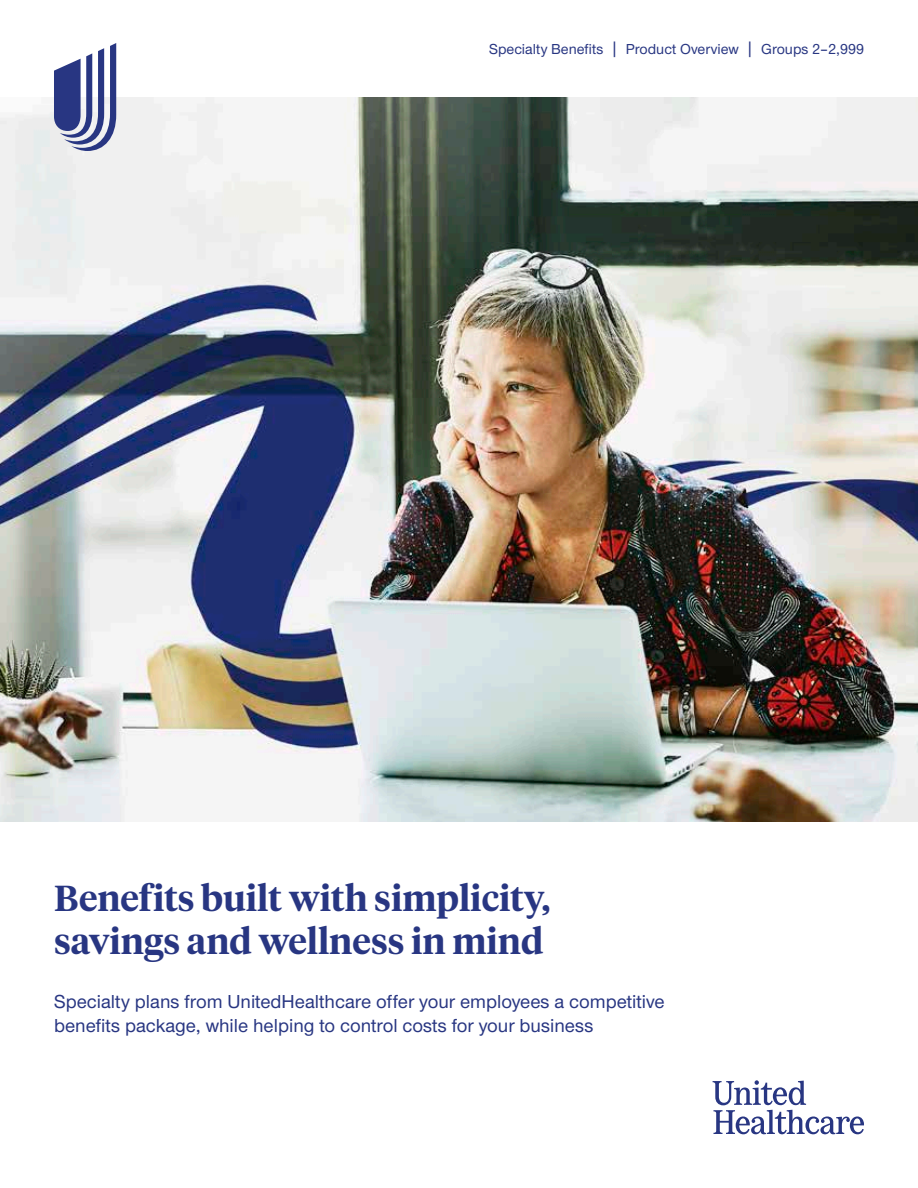
<style>
.page{position:relative;width:918px;height:1188px;background:#fff}
.page>*{position:absolute;margin:0;border:0;box-sizing:border-box;transform-origin:0 0}
.t1{font:600 36px/43.2px "UHC Serif Headline";color:#283682}
.t2{font:500 19.5px/24px "UHC Sans";color:#283682}
.t3{font:500 15px "UHC Sans";color:#283682}
.s1{font-size:18.75px}
</style>
<div class="page">
<img style="left:0;top:97px;width:918px;height:725px">
<svg style="left:713px;top:1080px;width:151px;height:54px"></svg>
<svg style="left:54px;top:43px;width:62px;height:108px"></svg>
<p class="t3" style="left:489px;top:39px;width:376px">Specialty Benefits <span class="s1">|</span> Product Overview <span class="s1">|</span> Groups 2–2,999</p>
<h1 class="t1" style="left:54px;top:875px;width:498px">Benefits built with simplicity, savings and wellness in mind</h1>
<p class="t2" style="left:54px;top:989px;width:612px">Specialty plans from UnitedHealthcare offer your employees a competitive benefits package, while helping to control costs for your business</p>
</div>
